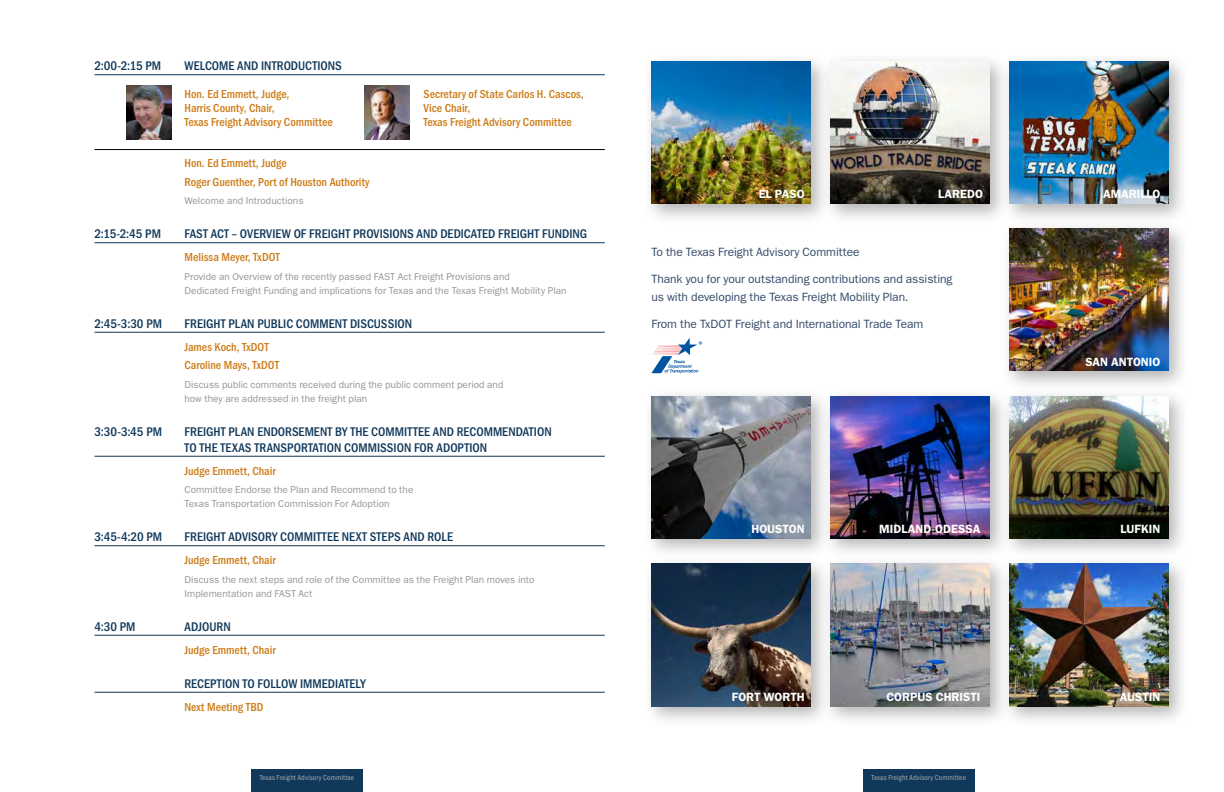
<style>
.page{position:relative;width:1224px;height:792px;background:#fff}
.page>*{position:absolute;margin:0;border:0;box-sizing:border-box;transform-origin:0 0}
.t1{font:500 condensed 13px/16px "ITC Franklin Gothic Std";color:#10385a}
.t2{font:500 condensed 12px/14px "ITC Franklin Gothic Std";color:#cc7b16}
.t3{font:12px/18px "ITC Franklin Gothic Std";letter-spacing:-.005em;color:#344a6a}
.t4{font:600 12px "ITC Franklin Gothic Std";color:#fff}
.t5{font:10px/14px "ITC Franklin Gothic Std";letter-spacing:.005em;color:#939598}
.t6{font:condensed 7.5px "ITC Franklin Gothic Std";letter-spacing:.02em;color:#a7a9ac}
</style>
<div class="page">
<div style="left:863px;top:770px;width:112px;height:22px;background:#10385a"></div>
<div style="left:251px;top:770px;width:112px;height:22px;background:#10385a"></div>
<hr style="left:94px;top:75px;width:511px;height:1px;background:#10385a">
<hr style="left:94px;top:243px;width:511px;height:1px;background:#10385a">
<hr style="left:94px;top:332px;width:511px;height:1px;background:#10385a">
<hr style="left:94px;top:456px;width:511px;height:1px;background:#10385a">
<hr style="left:94px;top:546px;width:511px;height:1px;background:#10385a">
<hr style="left:94px;top:635px;width:511px;height:1px;background:#10385a">
<hr style="left:94px;top:692px;width:511px;height:1px;background:#10385a">
<img style="left:126px;top:86px;width:45px;height:54px">
<img style="left:364px;top:86px;width:46px;height:54px">
<hr style="left:94px;top:149px;width:511px;height:1px;background:#000">
<div style="left:1000px;top:52px;width:190px;height:173px;background:#000;opacity:.3"></div>
<img style="left:1011px;top:61px;width:157px;height:143px">
<div style="left:822px;top:52px;width:189px;height:173px;background:#000;opacity:.3"></div>
<img style="left:832px;top:61px;width:157px;height:143px">
<div style="left:643px;top:52px;width:189px;height:173px;background:#000;opacity:.3"></div>
<img style="left:651px;top:61px;width:159px;height:143px">
<div style="left:1000px;top:219px;width:190px;height:173px;background:#000;opacity:.3"></div>
<img style="left:1009px;top:228px;width:159px;height:143px">
<div style="left:822px;top:387px;width:189px;height:173px;background:#000;opacity:.3"></div>
<img style="left:832px;top:396px;width:157px;height:143px">
<div style="left:643px;top:387px;width:189px;height:173px;background:#000;opacity:.3"></div>
<img style="left:651px;top:396px;width:159px;height:143px">
<div style="left:1000px;top:387px;width:190px;height:173px;background:#000;opacity:.3"></div>
<img style="left:1009px;top:396px;width:159px;height:143px">
<div style="left:822px;top:555px;width:189px;height:173px;background:#000;opacity:.3"></div>
<img style="left:832px;top:564px;width:157px;height:142px">
<div style="left:643px;top:555px;width:189px;height:173px;background:#000;opacity:.3"></div>
<img style="left:651px;top:564px;width:159px;height:142px">
<div style="left:1000px;top:555px;width:190px;height:173px;background:#000;opacity:.3"></div>
<img style="left:1009px;top:564px;width:159px;height:142px">
<svg style="left:651px;top:338px;width:51px;height:35px"></svg>
<h1 class="t1" style="left:94px;top:58px;width:68px">2:00-2:15 PM</h1>
<h1 class="t1" style="left:184px;top:58px;width:159px">WELCOME AND INTRODUCTIONS</h1>
<p class="t2" style="left:184px;top:87px;width:150px">Hon. Ed Emmett, Judge,<br>Harris County, Chair,<br>Texas Freight Advisory Committee</p>
<p class="t2" style="left:424px;top:87px;width:162px">Secretary of State Carlos H. Cascos,<br>Vice Chair,<br>Texas Freight Advisory Committee</p>
<p class="t2" style="left:184px;top:154px;width:187px;line-height:18.5px">Hon. Ed Emmett, Judge<br>Roger Guenther, Port of Houston Authority</p>
<p class="t5" style="left:184px;top:194px;width:121px">Welcome and Introductions</p>
<h1 class="t1" style="left:94px;top:226px;width:68px">2:15-2:45 PM</h1>
<h1 class="t1" style="left:184px;top:226px;width:404px">FAST ACT – OVERVIEW OF FREIGHT PROVISIONS AND DEDICATED FREIGHT FUNDING</h1>
<p class="t2" style="left:184px;top:250px;width:97px">Melissa Meyer, TxDOT</p>
<p class="t5" style="left:184px;top:269px;width:384px">Provide an Overview of the recently passed FAST Act Freight Provisions and<br>Dedicated Freight Funding and implications for Texas and the Texas Freight Mobility Plan</p>
<h1 class="t1" style="left:94px;top:315px;width:69px">2:45-3:30 PM</h1>
<h1 class="t1" style="left:184px;top:315px;width:229px">FREIGHT PLAN PUBLIC COMMENT DISCUSSION</h1>
<p class="t2" style="left:184px;top:337px;width:96px;line-height:18.5px">James Koch, TxDOT<br>Caroline Mays, TxDOT</p>
<p class="t5" style="left:184px;top:377px;width:321px">Discuss public comments received during the public comment period and how they are addressed in the freight plan</p>
<h1 class="t1" style="left:94px;top:423px;width:69px">3:30-3:45 PM</h1>
<h1 class="t1" style="left:184px;top:423px;width:369px">FREIGHT PLAN ENDORSEMENT BY THE COMMITTEE AND RECOMMENDATION<br>TO THE TEXAS TRANSPORTATION COMMISSION FOR ADOPTION</h1>
<p class="t2" style="left:184px;top:464px;width:93px">Judge Emmett, Chair</p>
<p class="t5" style="left:184px;top:483px;width:230px">Committee Endorse the Plan and Recommend to the<br>Texas Transportation Commission For Adoption</p>
<h1 class="t1" style="left:94px;top:529px;width:69px">3:45-4:20 PM</h1>
<h1 class="t1" style="left:184px;top:529px;width:270px">FREIGHT ADVISORY COMMITTEE NEXT STEPS AND ROLE</h1>
<p class="t2" style="left:184px;top:553px;width:93px">Judge Emmett, Chair</p>
<p class="t5" style="left:184px;top:572px;width:351px">Discuss the next steps and role of the Committee as the Freight Plan moves into<br>Implementation and FAST Act</p>
<h1 class="t1" style="left:94px;top:618px;width:43px">4:30 PM</h1>
<h1 class="t1" style="left:184px;top:618px;width:48px">ADJOURN</h1>
<p class="t2" style="left:184px;top:643px;width:93px">Judge Emmett, Chair</p>
<h1 class="t1" style="left:184px;top:675px;width:183px">RECEPTION TO FOLLOW IMMEDIATELY</h1>
<p class="t2" style="left:184px;top:700px;width:81px">Next Meeting TBD</p>
<p class="t4" style="left:759px;top:187px;width:47px">EL PASO</p>
<p class="t4" style="left:938px;top:187px;width:46px">LAREDO</p>
<p class="t3" style="left:651px;top:243px;width:210px">To the Texas Freight Advisory Committee</p>
<p class="t3" style="left:651px;top:270px;width:303px">Thank you for your outstanding contributions and assisting us with developing the Texas Freight Mobility Plan.</p>
<p class="t3" style="left:651px;top:315px;width:274px">From the TxDOT Freight and International Trade Team</p>
<p class="t4" style="left:1103px;top:187px;width:59px">AMARILLO</p>
<p class="t4" style="left:1085px;top:354px;width:76px">SAN ANTONIO</p>
<p class="t4" style="left:751px;top:522px;width:55px">HOUSTON</p>
<p class="t4" style="left:879px;top:522px;width:103px">MIDLAND-ODESSA</p>
<p class="t4" style="left:1121px;top:522px;width:41px">LUFKIN</p>
<p class="t4" style="left:732px;top:690px;width:74px">FORT WORTH</p>
<p class="t4" style="left:886px;top:690px;width:96px">CORPUS CHRISTI</p>
<p class="t4" style="left:1120px;top:690px;width:42px">AUSTIN</p>
<p class="t6" style="left:260px;top:774px;width:96px">Texas Freight Advisory Committee</p>
<p class="t6" style="left:872px;top:774px;width:96px">Texas Freight Advisory Committee</p>
</div>
